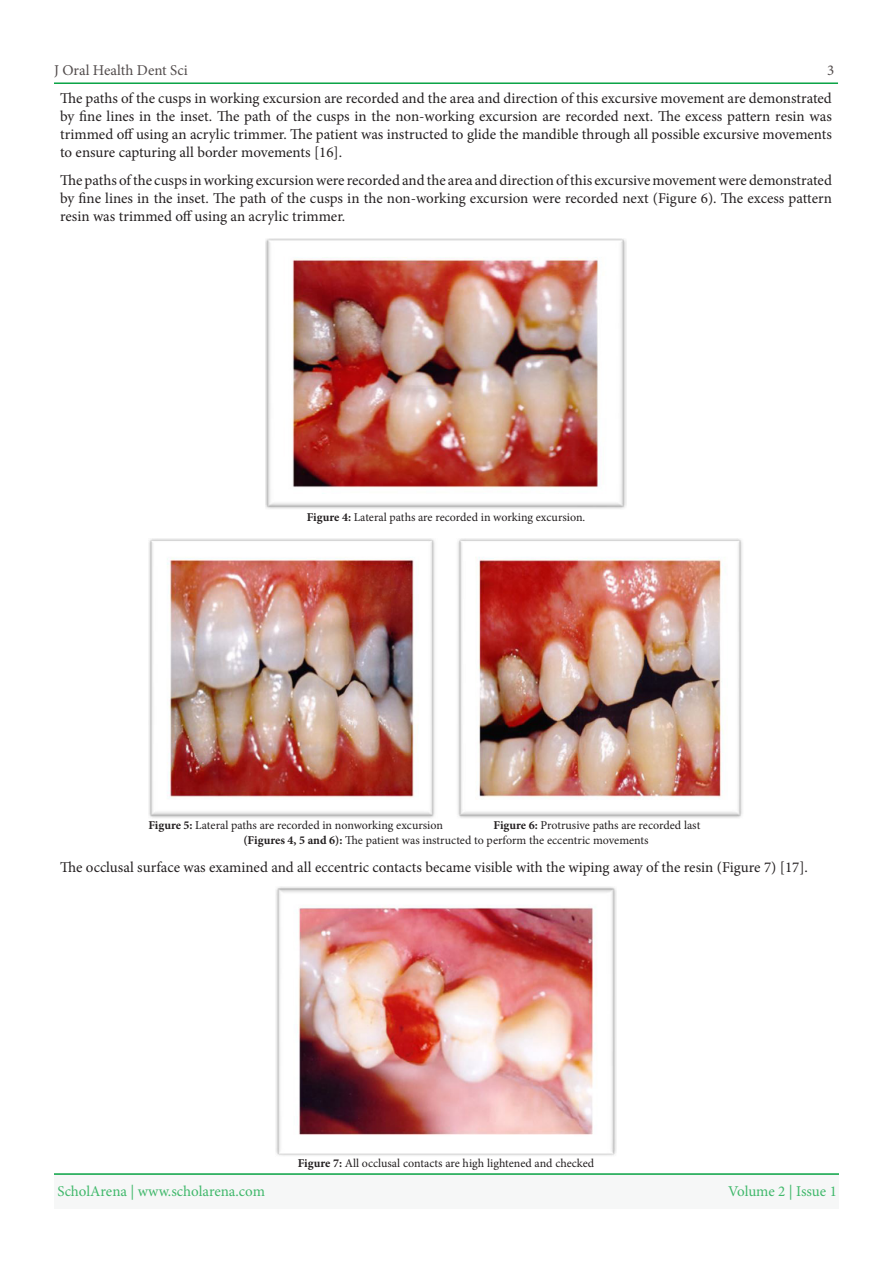
<style>
.page{position:relative;width:893px;height:1263px;background:#fff}
.page>*{position:absolute;margin:0;border:0;box-sizing:border-box;transform-origin:0 0}
.t1{font:15px/18px "Minion Pro";color:#231f20;text-align:justify}
.t2{font:15px "Minion Pro";letter-spacing:-.005em;color:#40b86b}
.t3{font:15px "Minion Pro";color:#524c4c}
.t4{font:12px "Minion Pro";color:#231f20}
.s1{font-weight:700}
</style>
<div class="page">
<hr style="left:54px;top:82px;width:784px;height:2px;background:#0aa345">
<div style="left:54px;top:1174px;width:785px;height:35px;background:#f6f7f7"></div>
<hr style="left:54px;top:1173px;width:785px;height:2px;background:#0aa345">
<img style="left:265px;top:238px;width:362px;height:271px">
<img style="left:148px;top:538px;width:594px;height:280px">
<img style="left:276px;top:886px;width:340px;height:270px">
<p class="t3" style="left:54px;top:60px;width:135px">J Oral Health Dent Sci</p>
<p class="t3" style="left:827px;top:60px;width:9px">3</p>
<p class="t1" style="left:60px;top:90px;width:773px">The paths of the cusps in working excursion are recorded and the area and direction of this excursive movement are demonstrated by fine lines in the inset. The path of the cusps in the non-working excursion are recorded next. The excess pattern resin was trimmed offusing an acrylic trimmer. The patient was instructed to glide the mandible through all possible excursive movements to ensure capturing all border movements ]16 .[</p>
<p class="t1" style="left:60px;top:172px;width:773px">Thepathsofthecuspsinworkingexcursionwererecordedandtheareaanddirectionofthisexcursivemovementweredemonstrated by fine lines in the inset. The path of the cusps in the non-working excursion were recorded next (Figure .)6 The excess pattern resin was trimmed offusing an acrylic trimmer.</p>
<p class="t4" style="left:307px;top:509px;width:280px"><span class="s1">Figure 4:</span> Lateral paths are recorded in working excursion.</p>
<p class="t4" style="left:148px;top:817px;width:296px"><span class="s1">Figure 5:</span> Lateral paths are recorded in nonworking excursion</p>
<p class="t4" style="left:243px;top:832px;width:407px"><span class="s1">(Figures 4, 5 and :)6</span> The patient was instructed to perform the eccentric movements</p>
<p class="t1" style="left:60px;top:858px;width:749px">The occlusal surface was examined and all eccentric contacts became visible with the wiping away of the resin (Figure ](7 1 7 .[</p>
<p class="t4" style="left:493px;top:817px;width:208px"><span class="s1">Figure 6:</span> Protrusive paths are recorded last</p>
<p class="t2" style="left:57px;top:1181px;width:209px">ScholArena | www.scholarena.com</p>
<p class="t4" style="left:298px;top:1155px;width:298px"><span class="s1">Figure 7:</span> All occlusal contacts are high lightened and checked</p>
<p class="t2" style="left:728px;top:1181px;width:110px">Volume 2 | Issue 1</p>
</div>
